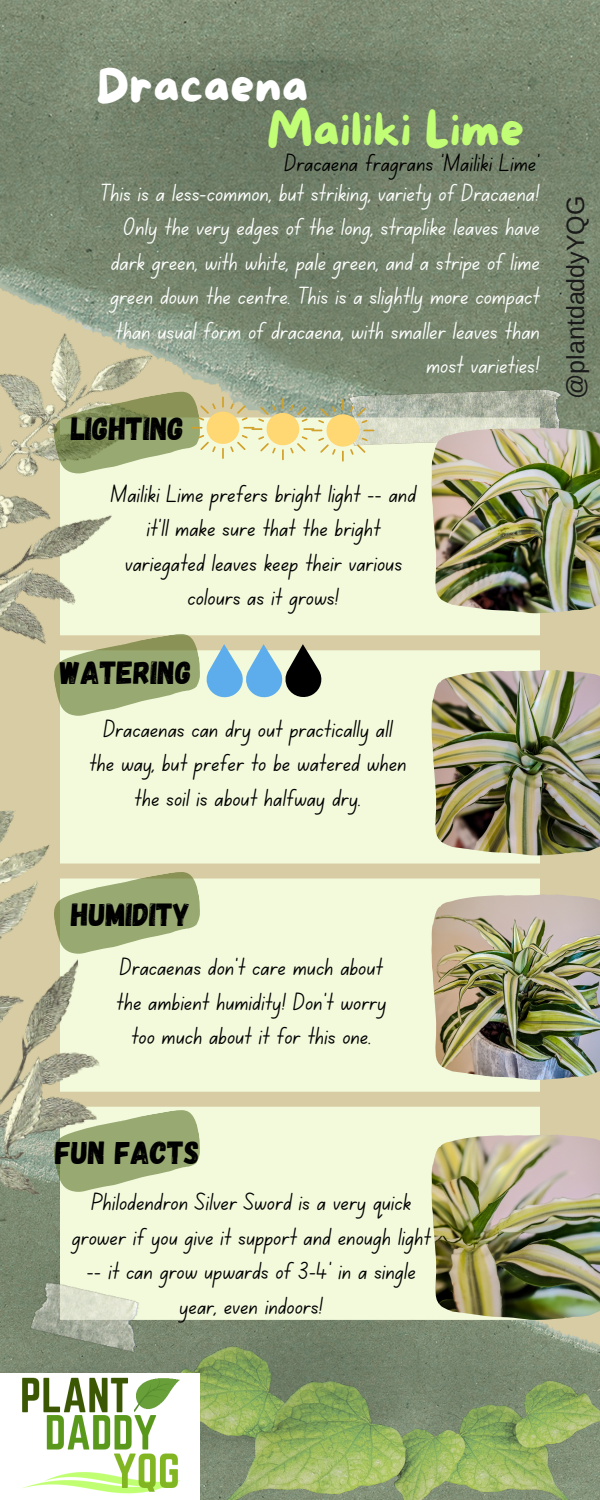
<style>
.page{position:relative;width:600px;height:1500px;background:#fff}
.page>*{position:absolute;margin:0;border:0;box-sizing:border-box;transform-origin:0 0}
.t1{font:48px "More Sugar";color:#c2fe75}
.t2{font:48px "More Sugar";color:#fefffe}
.t3{font:32px "Gagalin";color:#000}
.t4{font:25px/34.5px "Canva School Font";color:#000;text-align:center}
.t5{font:25px/34.5px "Canva School Font";color:#fefffe;text-align:right}
.t6{font:25px "Arimo";color:#1a1a1a}
</style>
<div class="page">
<img style="left:0;top:1080px;width:600px;height:293px">
<img style="left:0;top:0;width:600px;height:428px">
<div style="left:60px;top:447px;width:480px;height:873px;background:#f3fadc"></div>
<img style="left:374px;top:388px;width:188px;height:59px">
<img style="left:23px;top:1270px;width:132px;height:97px">
<img style="left:0;top:807px;width:109px;height:430px">
<img style="left:0;top:272px;width:205px;height:478px">
<svg style="left:50px;top:1107px;width:155px;height:89px;background:#b2bf93"></svg>
<svg style="left:50px;top:869px;width:155px;height:88px;background:#b6c192"></svg>
<svg style="left:50px;top:388px;width:324px;height:89px;background:#c6c89c"></svg>
<img style="left:139px;top:1347px;width:461px;height:153px">
<img style="left:22px;top:1374px;width:178px;height:126px">
<img style="left:431px;top:428px;width:169px;height:185px">
<img style="left:431px;top:670px;width:169px;height:185px">
<img style="left:431px;top:894px;width:169px;height:186px">
<img style="left:431px;top:1134px;width:169px;height:186px">
<svg style="left:50px;top:631px;width:274px;height:89px;background:#b3c1a4"></svg>
<p class="t2" style="left:96px;top:60px;width:214px">Dracaena</p>
<p class="t1" style="left:267px;top:104px;width:259px">Mailiki Lime</p>
<h2 class="t4" style="left:284px;top:149px;width:255px">Dracaena fragrans ‘Mailiki Lime’</h2>
<p class="t5" style="left:100px;top:178px;width:441px">This is a less-common, but striking, variety of Dracaena!<br>Only the very edges of the long, straplike leaves have dark green, with white, pale green, and a stripe of lime green down the centre. This is a slightly more compact than usual form of dracaena, with smaller leaves than most varieties!</p>
<p class="t3" style="left:71px;top:408px;width:114px">LIGHTING</p>
<p class="t4" style="left:111px;top:479px;width:307px">Mailiki Lime prefers bright light -- and it’ll make sure that the bright variegated leaves keep their various colours as it grows!</p>
<p class="t3" style="left:60px;top:652px;width:133px">WATERING</p>
<p class="t4" style="left:89px;top:715px;width:319px">Dracaenas can dry out practically all the way, but prefer to be watered when the soil is about halfway dry.</p>
<p class="t6" style="left:562px;top:399px;width:205px;rotate:-90deg">@plantdaddyYQG</p>
<p class="t3" style="left:71px;top:893px;width:121px">HUMIDITY</p>
<h2 class="t4" style="left:116px;top:953px;width:272px">Dracaenas don’t care much about the ambient humidity! Don’t worry too much about it for this one.</h2>
<p class="t3" style="left:56px;top:1131px;width:145px">FUN FACTS</p>
<p class="t4" style="left:72px;top:1188px;width:361px">Philodendron Silver Sword is a very quick grower if you give it support and enough light -- it can grow upwards of 3-4' in a single year, even indoors!</p>
</div>
